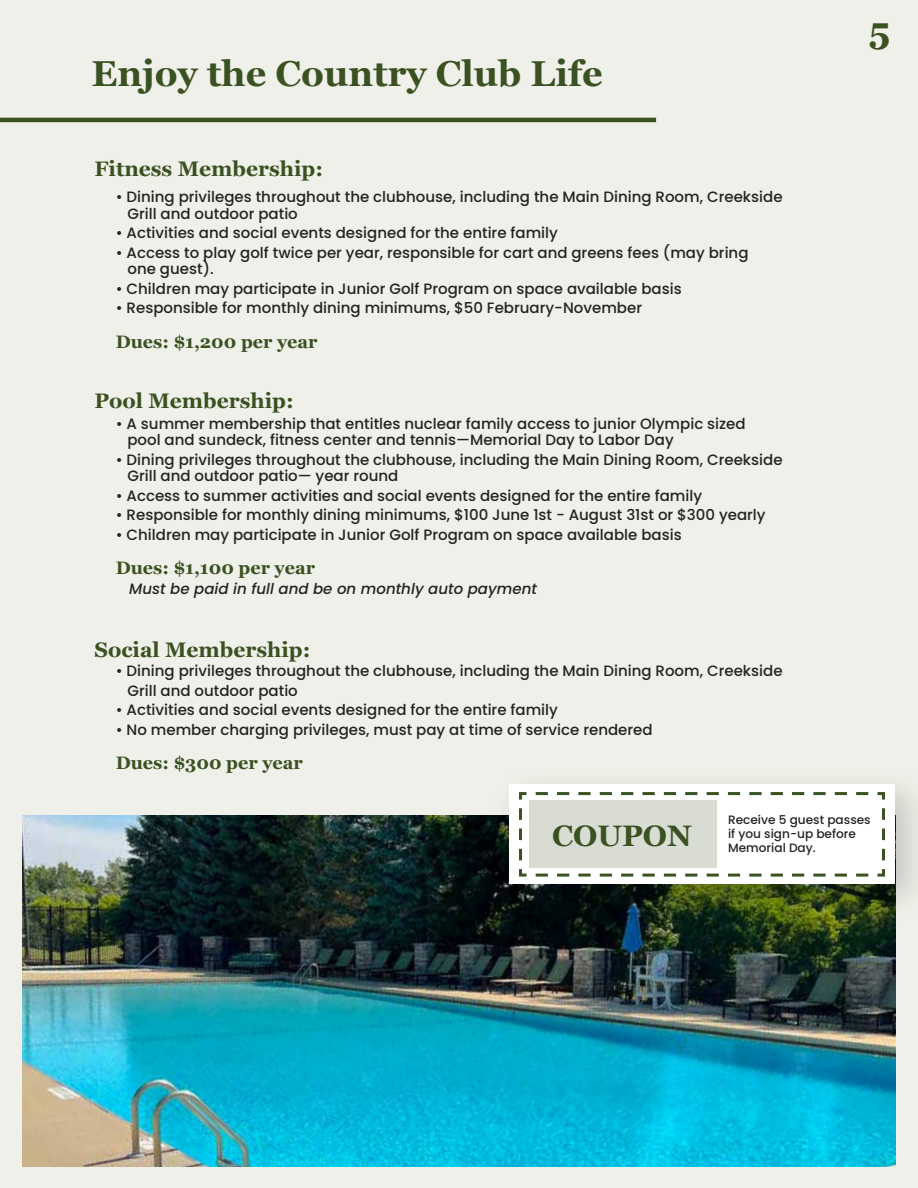
<style>
.page{position:relative;width:918px;height:1188px;background:#edede5}
.page>*{position:absolute;margin:0;border:0;box-sizing:border-box;transform-origin:0 0}
.t1{font:700 36px "Georgia";color:#3a5121}
.t2{font:700 29.55px "Georgia";color:#3a5121}
.t3{font:700 21px "Georgia";color:#3a5121}
.t4{font:700 18px "Georgia";color:#3a5121}
.t5{font:500 15px/16.5px "Poppins";color:#232323}
.t6{font:italic 500 15px "Poppins";color:#232323}
.t7{font:500 12.15px/13.6px "Poppins";color:#232323}
</style>
<div class="page">
<img style="left:23px;top:815px;width:872px;height:352px">
<hr style="left:0;top:118px;width:656px;height:4px;background:#3a5121">
<img style="left:479px;top:784px;width:434px;height:151px">
<div style="left:509px;top:785px;width:386px;height:99px;background:#fff"></div>
<svg style="left:519px;top:792px;width:366px;height:85px"></svg>
<h1 class="t1" style="left:92px;top:47px;width:513px">Enjoy the Country Club Life</h1>
<h3 class="t3" style="left:94px;top:153px;width:230px">Fitness Membership:</h3>
<p class="t5" style="left:127px;top:189px;width:657px;text-indent:-12px">• Dining privileges throughout the clubhouse, including the Main Dining Room, Creekside<br>Grill and outdoor patio</p>
<p class="t5" style="left:116px;top:225px;width:444px">• Activities and social events designed for the entire family</p>
<p class="t5" style="left:127px;top:244px;width:623px;text-indent:-12px">• Access to play golf twice per year, responsible for cart and greens fees (may bring one guest).</p>
<p class="t5" style="left:116px;top:280px;width:567px">• Children may participate in Junior Golf Program on space available basis</p>
<p class="t5" style="left:116px;top:300px;width:528px">• Responsible for monthly dining minimums, $50 February-November</p>
<p class="t4" style="left:116px;top:328px;width:203px">Dues: $1,200 per year</p>
<h3 class="t3" style="left:94px;top:385px;width:201px">Pool Membership:</h3>
<p class="t5" style="left:127px;top:415px;width:620px;text-indent:-12px">• A summer membership that entitles nuclear family access to junior Olympic sized pool and sundeck, fitness center and tennis—Memorial Day to Labor Day</p>
<p class="t5" style="left:127px;top:451px;width:657px;text-indent:-12px">• Dining privileges throughout the clubhouse, including the Main Dining Room, Creekside<br>Grill and outdoor patio— year round</p>
<p class="t5" style="left:116px;top:487px;width:588px">• Access to summer activities and social events designed for the entire family</p>
<p class="t5" style="left:116px;top:507px;width:651px">• Responsible for monthly dining minimums, $100 June 1st - August 31st or $300 yearly</p>
<p class="t5" style="left:116px;top:526px;width:567px">• Children may participate in Junior Golf Program on space available basis</p>
<p class="t4" style="left:116px;top:554px;width:201px">Dues: $1,100 per year</p>
<p class="t6" style="left:129px;top:580px;width:409px">Must be paid in full and be on monthly auto payment</p>
<h3 class="t3" style="left:94px;top:634px;width:217px">Social Membership:</h3>
<p class="t5" style="left:127px;top:661px;width:657px;line-height:19.5px;text-indent:-12px">• Dining privileges throughout the clubhouse, including the Main Dining Room, Creekside<br>Grill and outdoor patio</p>
<p class="t5" style="left:116px;top:702px;width:444px">• Activities and social events designed for the entire family</p>
<p class="t5" style="left:116px;top:721px;width:538px">• No member charging privileges, must pay at time of service rendered</p>
<p class="t4" style="left:116px;top:749px;width:189px">Dues: $300 per year</p>
<h1 class="t1" style="left:869px;top:3px;width:23px">5</h1>
<h2 class="t2" style="left:552px;top:813px;width:141px">COUPON</h2>
<p class="t7" style="left:728px;top:813px;width:144px">Receive 5 guest passes if you sign-up before<br>Memorial Day.</p>
</div>
